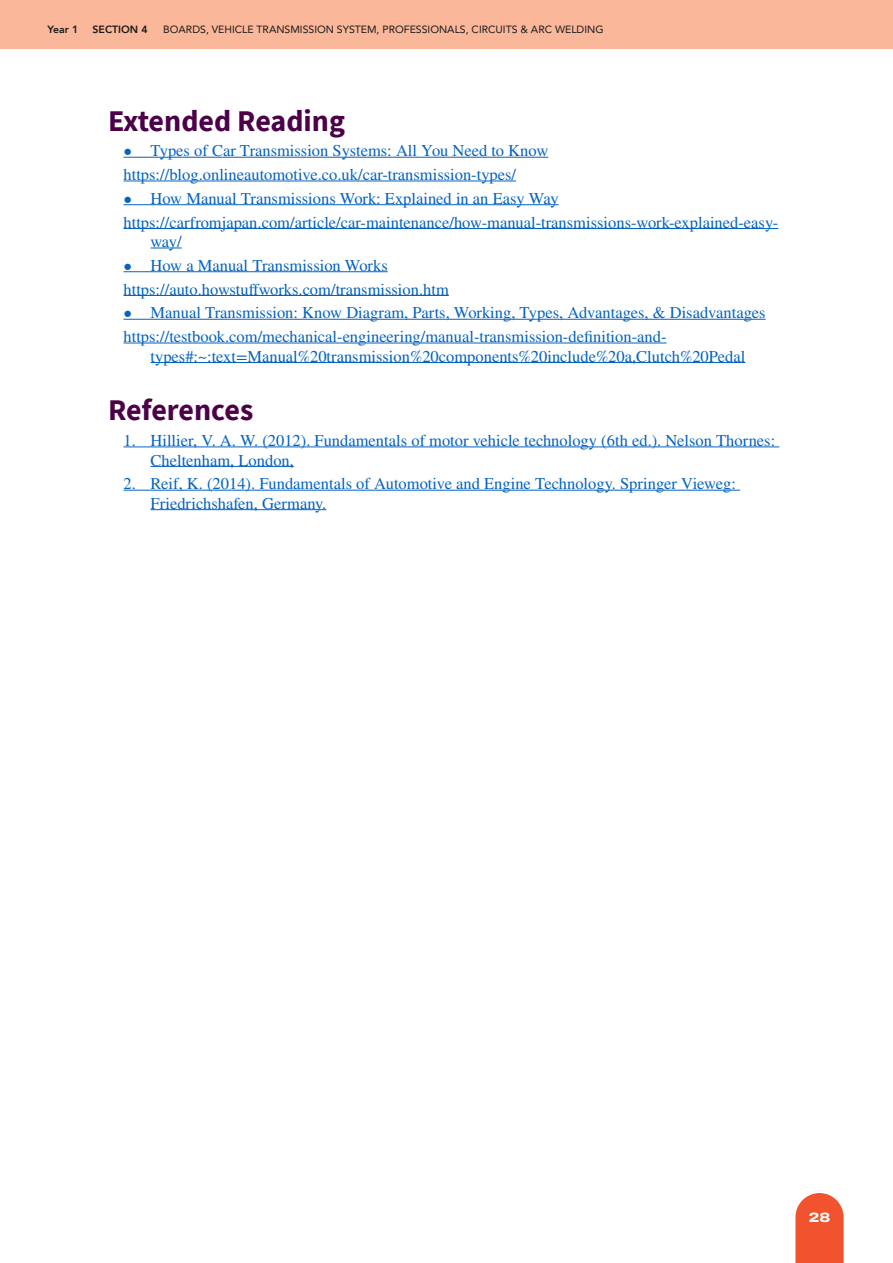
<style>
.page{position:relative;width:893px;height:1263px;background:#fff}
.page>*{position:absolute;margin:0;border:0;box-sizing:border-box;transform-origin:0 0}
.t1{font:700 30px "Source Sans Pro";color:#4c0049}
.t2{font:16.5px/23.7px "STIX General";color:#0563c1}
.t3{font:800 13.5px "Archivo Expanded";color:#fff}
.t4{font:10.5px "Avenir";color:#1a1a1a}
.t5{font:800 10.5px "Avenir";color:#1a1a1a}
</style>
<div class="page">
<div style="left:0;top:0;width:893px;height:49px;background:#fab79a"></div>
<svg style="left:795px;top:1193px;width:49px;height:70px;background:#f16240"></svg>
<hr style="left:124px;top:157px;width:424px;height:1px;background:#0563c1">
<hr style="left:124px;top:181px;width:392px;height:1px;background:#0563c1">
<hr style="left:124px;top:204px;width:435px;height:1px;background:#0563c1">
<hr style="left:124px;top:228px;width:654px;height:1px;background:#0563c1">
<hr style="left:151px;top:248px;width:31px;height:1px;background:#0563c1">
<hr style="left:124px;top:271px;width:264px;height:1px;background:#0563c1">
<hr style="left:124px;top:295px;width:325px;height:1px;background:#0563c1">
<hr style="left:124px;top:319px;width:642px;height:1px;background:#0563c1">
<hr style="left:124px;top:343px;width:542px;height:1px;background:#0563c1">
<hr style="left:151px;top:362px;width:594px;height:1px;background:#0563c1">
<hr style="left:124px;top:446px;width:655px;height:1px;background:#0563c1">
<hr style="left:151px;top:466px;width:143px;height:1px;background:#0563c1">
<hr style="left:124px;top:490px;width:616px;height:1px;background:#0563c1">
<hr style="left:151px;top:509px;width:175px;height:1px;background:#0563c1">
<p class="t5" style="left:48px;top:21px;width:32px">Year 1</p>
<p class="t5" style="left:93px;top:21px;width:57px">SECTION 4</p>
<p class="t4" style="left:163px;top:21px;width:442px">BOARDS, VEHICLE TRANSMISSION SYSTEM, PROFESSIONALS, CIRCUITS &amp; ARC WELDING</p>
<h1 class="t1" style="left:108px;top:100px;width:238px">Extended Reading</h1>
<p class="t2" style="left:124px;top:140px;width:426px">• Types of Car Transmission Systems: All You Need to Know https://blog.onlineautomotive.co.uk/car-transmission-types/</p>
<p class="t2" style="left:124px;top:187px;width:656px">• How Manual Transmissions Work: Explained in an Easy Way https://carfromjapan.com/article/car-maintenance/how-manual-transmissions-work-explained-easy-</p>
<p class="t2" style="left:151px;top:231px;width:33px">way/</p>
<p class="t2" style="left:124px;top:254px;width:327px">• How a Manual Transmission Works https://auto.howstuffworks.com/transmission.htm</p>
<p class="t2" style="left:124px;top:302px;width:644px">• Manual Transmission: Know Diagram, Parts, Working, Types, Advantages, &amp; Disadvantages https://testbook.com/mechanical-engineering/manual-transmission-definition-and-</p>
<p class="t2" style="left:151px;top:345px;width:596px">types#:~:text=Manual%20transmission%20components%20include%20a,Clutch%20Pedal</p>
<h1 class="t1" style="left:108px;top:390px;width:147px">References</h1>
<p class="t2" style="left:151px;top:431px;width:626px;line-height:19.5px;text-indent:-27px">1. Hillier, V. A. W. (2012). Fundamentals of motor vehicle technology (6th ed.). Nelson Thornes:<br>Cheltenham, London,</p>
<p class="t2" style="left:151px;top:475px;width:587px;line-height:19.5px;text-indent:-27px">2. Reif, K. (2014). Fundamentals of Automotive and Engine Technology. Springer Vieweg:<br>Friedrichshafen, Germany.</p>
<p class="t3" style="left:809px;top:1207px;width:23px">28</p>
</div>
